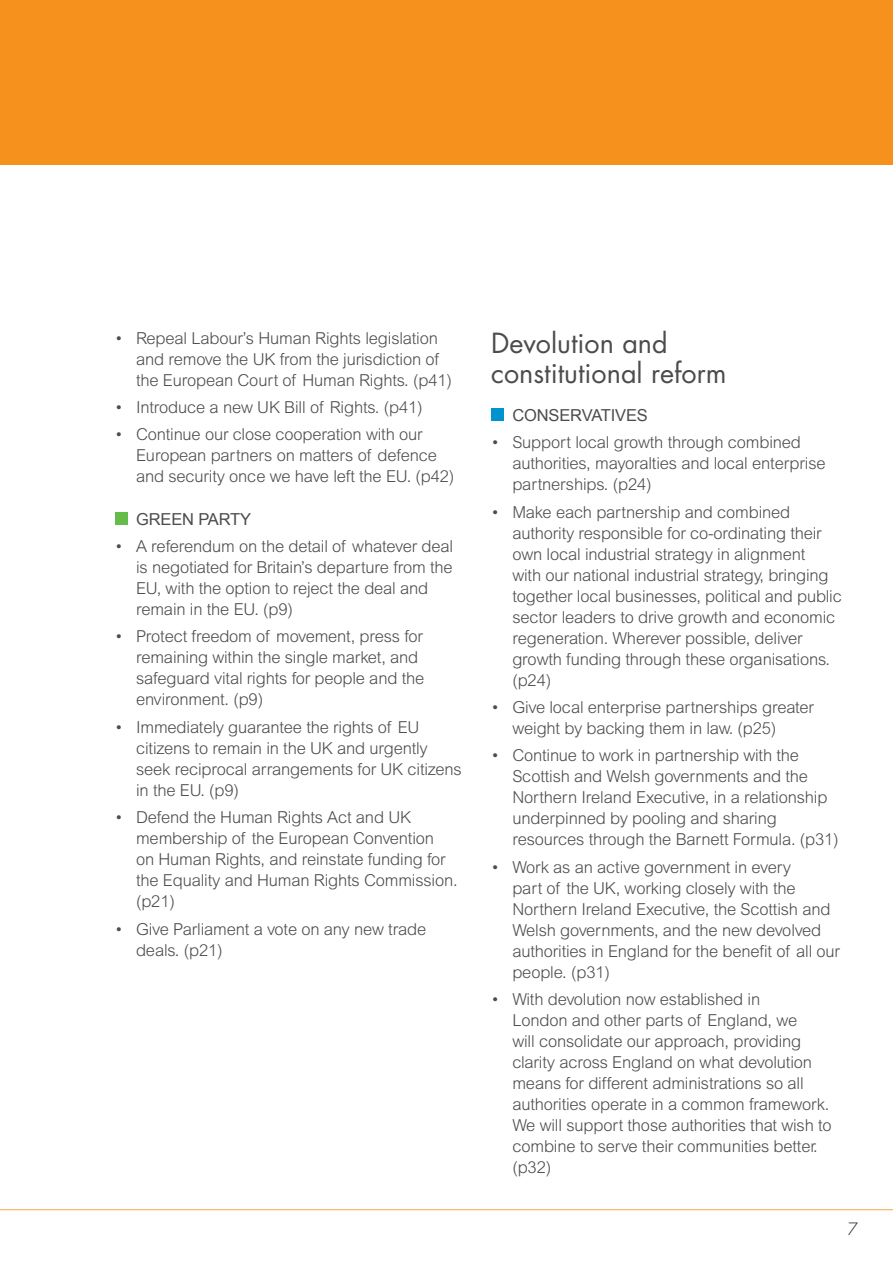
<style>
.page{position:relative;width:893px;height:1263px;background:#fff}
.page>*{position:absolute;margin:0;border:0;box-sizing:border-box;transform-origin:0 0}
.POLICY{font:27px/30px "Futura";color:#4b4c4d}
.BULLET{font:300 16.5px/21px "Arial MT Std";letter-spacing:-.01em;color:#4b4c4d}
.LAST_BULLET{font:300 16.5px/21px "Arial MT Std";letter-spacing:-.01em;color:#4b4c4d}
.PARTY_NAME{font:16.5px "Arial";letter-spacing:-.01em;color:#4b4c4d}
.t1{font:300 16.5px "Futura";color:#231f20}
</style>
<div class="page">
<hr style="left:0;top:1209px;width:893px;height:1px;background:#f9a549">
<div style="left:115px;top:512px;width:12px;height:13px;background:#66bc49"></div>
<div style="left:491px;top:408px;width:13px;height:13px;background:#0093d0"></div>
<div style="left:0;top:0;width:893px;height:164px;background:#f6911e"></div>
<p class="BULLET" style="left:136px;top:327px;width:317px;text-indent:-21px">• Repeal Labour’s Human Rights legislation and remove the UK from the jurisdiction of the European Court of Human Rights. (p41)</p>
<p class="BULLET" style="left:115px;top:397px;width:309px">• Introduce a new UK Bill of Rights. (p41)</p>
<p class="LAST_BULLET" style="left:136px;top:424px;width:320px;text-indent:-21px">• Continue our close cooperation with our<br>European partners on matters of defence and security once we have left the EU. (p42)</p>
<p class="PARTY_NAME" style="left:136px;top:508px;width:117px">GREEN PARTY</p>
<p class="BULLET" style="left:136px;top:536px;width:318px;text-indent:-21px">• A referendum on the detail of whatever deal is negotiated for Britain’s departure from the EU, with the option to reject the deal and remain in the EU. (p9)</p>
<p class="BULLET" style="left:136px;top:626px;width:290px;text-indent:-21px">• Protect freedom of movement, press for remaining within the single market, and safeguard vital rights for people and the environment. (p9)</p>
<p class="BULLET" style="left:136px;top:716px;width:327px;text-indent:-21px">• Immediately guarantee the rights of EU citizens to remain in the UK and urgently seek reciprocal arrangements for UK citizens in the EU. (p9)</p>
<p class="BULLET" style="left:136px;top:807px;width:323px;text-indent:-21px">• Defend the Human Rights Act and UK membership of the European Convention<br>on Human Rights, and reinstate funding for the Equality and Human Rights Commission. (p21)</p>
<p class="LAST_BULLET" style="left:136px;top:918px;width:292px;text-indent:-21px">• Give Parliament a vote on any new trade deals. (p21)</p>
<p class="POLICY" style="left:491px;top:327px;width:237px">Devolution and constitutional reform</p>
<p class="PARTY_NAME" style="left:512px;top:404px;width:137px">CONSERVATIVES</p>
<p class="BULLET" style="left:512px;top:432px;width:315px;text-indent:-21px">• Support local growth through combined authorities, mayoralties and local enterprise partnerships. (p24)</p>
<p class="BULLET" style="left:512px;top:501px;width:331px;text-indent:-21px">• Make each partnership and combined authority responsible for co-ordinating their own local industrial strategy in alignment<br>with our national industrial strategy, bringing together local businesses, political and public sector leaders to drive growth and economic regeneration. Wherever possible, deliver growth funding through these organisations. (p24)</p>
<p class="BULLET" style="left:512px;top:697px;width:303px;text-indent:-21px">• Give local enterprise partnerships greater weight by backing them in law. (p25)</p>
<p class="BULLET" style="left:512px;top:745px;width:328px;text-indent:-21px">• Continue to work in partnership with the Scottish and Welsh governments and the Northern Ireland Executive, in a relationship underpinned by pooling and sharing resources through the Barnett Formula. (p31)</p>
<p class="BULLET" style="left:512px;top:856px;width:329px;text-indent:-21px">• Work as an active government in every<br>part of the UK, working closely with the Northern Ireland Executive, the Scottish and Welsh governments, and the new devolved authorities in England for the benefit of all our people. (p31)</p>
<p class="BULLET" style="left:512px;top:989px;width:321px;text-indent:-21px">• With devolution now established in<br>London and other parts of England, we<br>will consolidate our approach, providing clarity across England on what devolution means for different administrations so all authorities operate in a common framework.<br>We will support those authorities that wish to combine to serve their communities better. (p32)</p>
<p class="t1" style="left:848px;top:1218px;width:12px">7</p>
</div>
